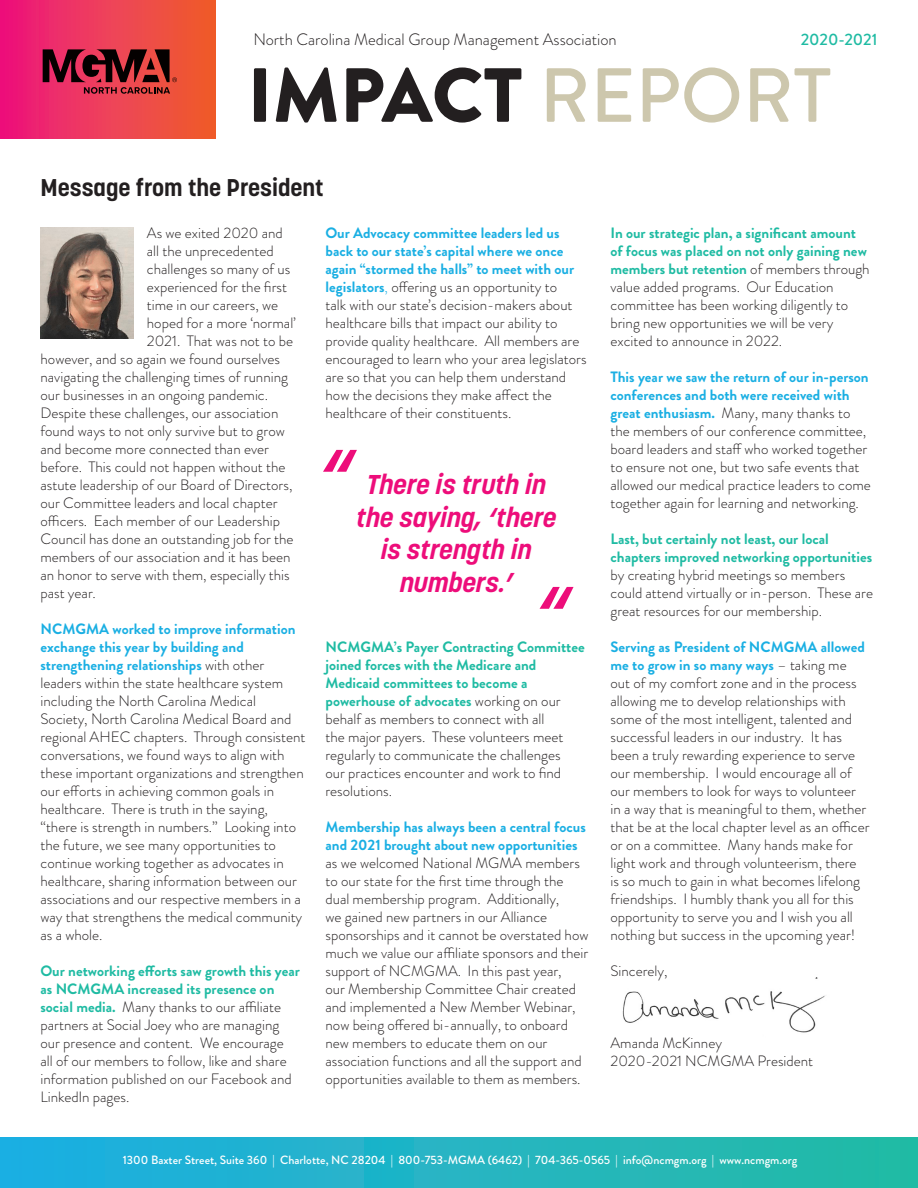
<style>
.page{position:relative;width:918px;height:1188px;background:#fff}
.page>*{position:absolute;margin:0;border:0;box-sizing:border-box;transform-origin:0 0}
.t1{font:900 76.5px "Brandon Grotesque";color:#231f20}
.t2{font:italic 700 66px "Korolev";color:#ed0d7a}
.t3{font:italic 700 27px/32.4px "Korolev";color:#ed0d7a;text-align:center}
.t4{font:700 24px "Korolev";color:#231f20}
.t5{font:300 16.5px "Brandon Grotesque";color:#231f20}
.t6{font:500 16.5px "Brandon Grotesque";color:#1fbba3}
.t7{font:300 15px/18px "Brandon Grotesque";color:#231f20}
.t8{font:500 12px "Brandon Grotesque";color:#fff}
.s1{font-weight:500;color:#cdc7ad}
.s2{font-weight:700;color:#1aafe3}
.s3{font-weight:700;color:#1fbba3}
.s4{color:#1aafe3}
</style>
<div class="page">
<div style="left:0;top:0;width:216px;height:138px;background:linear-gradient(to right,#ec1680,#ef622c)"></div>
<svg style="left:43px;top:49px;width:134px;height:45px;background:#872430"></svg>
<img style="left:622px;top:977px;width:203px;height:56px">
<div style="left:0;top:1138px;width:918px;height:50px;background:linear-gradient(to right,#1eaee3,#26bba3)"></div>
<img style="left:40px;top:228px;width:93px;height:111px">
<p class="t5" style="left:253px;top:28px;width:365px">North Carolina Medical Group Management Association</p>
<p class="t6" style="left:801px;top:27px;width:78px">2020-2021</p>
<p class="t1" style="left:247px;top:41px;width:585px">IMPACT <span class="s1">REPORT</span></p>
<p class="t4" style="left:40px;top:173px;width:285px">Message from the President</p>
<p class="t7" style="left:147px;top:224px;width:137px">As we exited 2020 and</p>
<p class="t7" style="left:147px;top:242px;width:128px">all the unprecedented</p>
<p class="t7" style="left:147px;top:260px;width:145px">challenges so many of us</p>
<p class="t7" style="left:147px;top:278px;width:142px">experienced for the first</p>
<p class="t7" style="left:147px;top:296px;width:133px">time in our careers, we</p>
<p class="t7" style="left:147px;top:314px;width:151px">hoped for a more ‘normal’</p>
<p class="t7" style="left:147px;top:332px;width:148px">2021. That was not to be</p>
<p class="t7" style="left:40px;top:350px;width:241px">however, and so again we found ourselves</p>
<p class="t7" style="left:40px;top:368px;width:249px">navigating the challenging times of running</p>
<p class="t7" style="left:40px;top:386px;width:229px">our businesses in an ongoing pandemic.</p>
<p class="t7" style="left:40px;top:404px;width:239px">Despite these challenges, our association</p>
<p class="t7" style="left:40px;top:422px;width:246px">found ways to not only survive but to grow</p>
<p class="t7" style="left:40px;top:440px;width:230px">and become more connected than ever</p>
<p class="t7" style="left:40px;top:458px;width:247px">before. This could not happen without the</p>
<p class="t7" style="left:40px;top:476px;width:254px">astute leadership of our Board of Directors,</p>
<p class="t7" style="left:40px;top:494px;width:239px">our Committee leaders and local chapter</p>
<p class="t7" style="left:40px;top:512px;width:241px">officers. Each member of our Leadership</p>
<p class="t7" style="left:40px;top:530px;width:255px">Council has done an outstanding job for the</p>
<p class="t7" style="left:40px;top:548px;width:251px">members of our association and it has been</p>
<p class="t7" style="left:40px;top:566px;width:251px">an honor to serve with them, especially this</p>
<p class="t7" style="left:40px;top:584px;width:57px">past year.</p>
<p class="t7" style="left:40px;top:620px;width:266px"><span class="s2">NCMGMA worked to improve information exchange this year by building and strengthening relationships</span> with other leaders within the state healthcare system including the North Carolina Medical Society, North Carolina Medical Board and regional AHEC chapters. Through consistent conversations, we found ways to align with these important organizations and strengthen our efforts in achieving common goals in healthcare. There is truth in the saying, “there is strength in numbers.” Looking into the future, we see many opportunities to continue working together as advocates in healthcare, sharing information between our associations and our respective members in a way that strengthens the medical community as a whole.</p>
<p class="t7" style="left:40px;top:962px;width:261px"><span class="s3">Our networking efforts saw growth this year as NCMGMA increased its presence on social media.</span> Many thanks to our affiliate partners at Social Joey who are managing our presence and content. We encourage<br>all of our members to follow, like and share information published on our Facebook and LinkedIn pages.</p>
<p class="t7" style="left:326px;top:224px;width:263px"><span class="s2">Our Advocacy committee leaders led us back to our state’s capital where we once again “stormed the halls” to meet with our legislators</span><span class="s4">,</span> offering us an opportunity to<br>talk with our state’s decision-makers about healthcare bills that impact our ability to provide quality healthcare. All members are encouraged to learn who your area legislators are so that you can help them understand how the decisions they make affect the healthcare of their constituents.</p>
<p class="t2" style="left:320px;top:432px;width:34px">“</p>
<p class="t3" style="left:356px;top:469px;width:202px">There is truth in the saying, ‘there is strength in numbers.’</p>
<p class="t2" style="left:537px;top:569px;width:34px">“</p>
<p class="t7" style="left:326px;top:638px;width:261px"><span class="s3">NCMGMA’s Payer Contracting Committee joined forces with the Medicare and Medicaid committees to become a powerhouse of advocates</span> working on our behalf as members to connect with all<br>the major payers. These volunteers meet regularly to communicate the challenges<br>our practices encounter and work to find resolutions.</p>
<p class="t7" style="left:326px;top:818px;width:265px"><span class="s2">Membership has always been a central focus and 2021 brought about new opportunities </span>as we welcomed National MGMA members to our state for the first time through the dual membership program. Additionally,<br>we gained new partners in our Alliance sponsorships and it cannot be overstated how much we value our affiliate sponsors and their support of NCMGMA. In this past year,<br>our Membership Committee Chair created and implemented a New Member Webinar, now being offered bi-annually, to onboard new members to educate them on our association functions and all the support and opportunities available to them as members.</p>
<p class="t7" style="left:610px;top:224px;width:261px"><span class="s3">In our strategic plan, a significant amount of focus was placed on not only gaining new members but retention</span> of members through value added programs. Our Education committee has been working diligently to bring new opportunities we will be very excited to announce in 2022.</p>
<p class="t7" style="left:610px;top:368px;width:262px"><span class="s2">This year we saw the return of our in-person conferences and both were received with great enthusiasm.</span> Many, many thanks to the members of our conference committee, board leaders and staff who worked together to ensure not one, but two safe events that allowed our medical practice leaders to come together again for learning and networking.</p>
<p class="t7" style="left:610px;top:530px;width:264px"><span class="s3">Last, but certainly not least, our local chapters improved networking opportunities </span>by creating hybrid meetings so members could attend virtually or in-person. These are great resources for our membership.</p>
<p class="t7" style="left:610px;top:638px;width:261px"><span class="s2">Serving as President of NCMGMA allowed me to grow in so many ways</span> – taking me out of my comfort zone and in the process allowing me to develop relationships with some of the most intelligent, talented and successful leaders in our industry. It has been a truly rewarding experience to serve our membership. I would encourage all of our members to look for ways to volunteer in a way that is meaningful to them, whether that be at the local chapter level as an officer or on a committee. Many hands make for light work and through volunteerism, there<br>is so much to gain in what becomes lifelong friendships. I humbly thank you all for this opportunity to serve you and I wish you all nothing but success in the upcoming year!</p>
<p class="t7" style="left:610px;top:962px;width:58px">Sincerely,</p>
<p class="t7" style="left:610px;top:1034px;width:113px">Amanda McKinney</p>
<p class="t7" style="left:610px;top:1052px;width:204px">2020-2021 NCMGMA President</p>
<p class="t8" style="left:123px;top:1152px;width:676px">1300 Baxter Street, Suite 360 | Charlotte, NC 28204 | 800-753-MGMA (6462) | 704-365-0565 | info@ncmgm.org | www.ncmgm.org</p>
</div>
